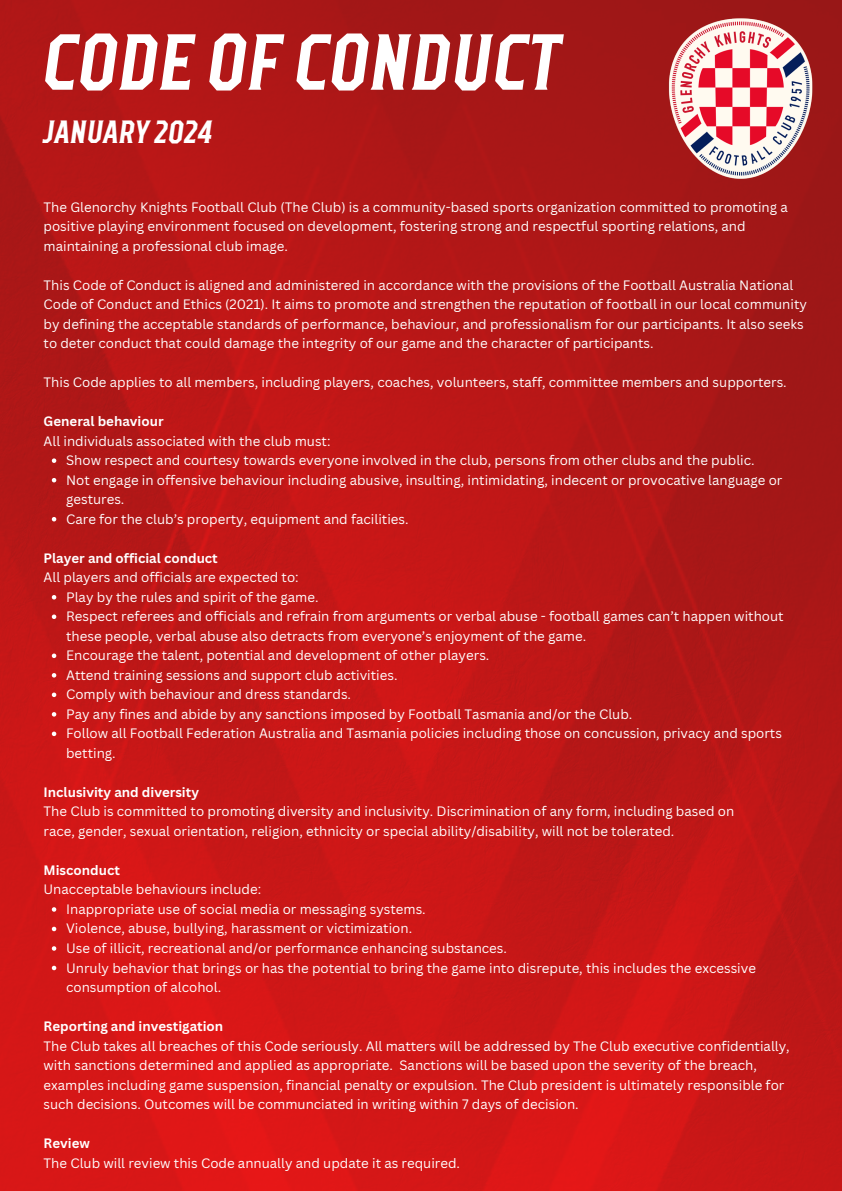
<style>
.page{position:relative;width:842px;height:1191px;background:#fff}
.page>*{position:absolute;margin:0;border:0;box-sizing:border-box;transform-origin:0 0}
.t1{font:italic 700 79.2px "TT Octas";color:#fff}
.t2{font:italic 700 32px "TT Octas";color:#fff}
.t3{font:13.3px/19.5px "Canva Sans";color:#fff}
.t4{font:700 13.3px "Canva Sans";color:#fff}
</style>
<div class="page">
<img style="left:0;top:0;width:842px;height:1190px">
<img style="left:655px;top:10px;width:173px;height:173px">
<svg style="left:52px;top:458px;width:4px;height:5px"></svg>
<svg style="left:52px;top:478px;width:4px;height:4px"></svg>
<svg style="left:52px;top:517px;width:4px;height:4px"></svg>
<svg style="left:52px;top:595px;width:4px;height:4px"></svg>
<svg style="left:52px;top:614px;width:4px;height:5px"></svg>
<svg style="left:52px;top:653px;width:4px;height:5px"></svg>
<svg style="left:52px;top:673px;width:4px;height:4px"></svg>
<svg style="left:52px;top:692px;width:4px;height:5px"></svg>
<svg style="left:52px;top:712px;width:4px;height:4px"></svg>
<svg style="left:52px;top:731px;width:4px;height:5px"></svg>
<svg style="left:52px;top:907px;width:4px;height:4px"></svg>
<svg style="left:52px;top:926px;width:4px;height:5px"></svg>
<svg style="left:52px;top:946px;width:4px;height:4px"></svg>
<svg style="left:52px;top:965px;width:4px;height:5px"></svg>
<p class="t1" style="left:44px;top:14px;width:519px">CODE OF CONDUCT</p>
<p class="t2" style="left:44px;top:113px;width:171px">JANUARY 2024</p>
<p class="t3" style="left:44px;top:196px;width:746px">The Glenorchy Knights Football Club (The Club) is a community-based sports organization committed to promoting a positive playing environment focused on development, fostering strong and respectful sporting relations, and maintaining a professional club image.</p>
<p class="t3" style="left:44px;top:274px;width:765px">This Code of Conduct is aligned and administered in accordance with the provisions of the Football Australia National Code of Conduct and Ethics (2021). It aims to promote and strengthen the reputation of football in our local community by defining the acceptable standards of performance, behaviour, and professionalism for our participants. It also seeks to deter conduct that could damage the integrity of our game and the character of participants.</p>
<p class="t3" style="left:44px;top:372px;width:745px">This Code applies to all members, including players, coaches, volunteers, staff, committee members and supporters.</p>
<p class="t4" style="left:44px;top:412px;width:122px">General behaviour</p>
<p class="t3" style="left:44px;top:430px;width:288px">All individuals associated with the club must:</p>
<p class="t3" style="left:66px;top:450px;width:690px">Show respect and courtesy towards everyone involved in the club, persons from other clubs and the public.</p>
<p class="t3" style="left:66px;top:469px;width:718px">Not engage in offensive behaviour including abusive, insulting, intimidating, indecent or provocative language or gestures.</p>
<p class="t3" style="left:66px;top:508px;width:344px">Care for the club’s property, equipment and facilities.</p>
<p class="t4" style="left:44px;top:548px;width:176px">Player and official conduct</p>
<p class="t3" style="left:44px;top:567px;width:257px">All players and officials are expected to:</p>
<p class="t3" style="left:66px;top:586px;width:254px">Play by the rules and spirit of the game.</p>
<p class="t3" style="left:66px;top:606px;width:719px">Respect referees and officials and refrain from arguments or verbal abuse - football games can’t happen without these people, verbal abuse also detracts from everyone’s enjoyment of the game.</p>
<p class="t3" style="left:66px;top:645px;width:425px">Encourage the talent, potential and development of other players.</p>
<p class="t3" style="left:66px;top:664px;width:333px">Attend training sessions and support club activities.</p>
<p class="t3" style="left:66px;top:684px;width:286px">Comply with behaviour and dress standards.</p>
<p class="t3" style="left:66px;top:703px;width:568px">Pay any fines and abide by any sanctions imposed by Football Tasmania and/or the Club.</p>
<p class="t3" style="left:66px;top:723px;width:717px">Follow all Football Federation Australia and Tasmania policies including those on concussion, privacy and sports betting.</p>
<p class="t4" style="left:44px;top:782px;width:157px">Inclusivity and diversity</p>
<p class="t3" style="left:44px;top:801px;width:692px">The Club is committed to promoting diversity and inclusivity. Discrimination of any form, including based on</p>
<p class="t3" style="left:44px;top:820px;width:632px">race, gender, sexual orientation, religion, ethnicity or special ability/disability, will not be tolerated.</p>
<p class="t4" style="left:44px;top:860px;width:78px">Misconduct</p>
<p class="t3" style="left:44px;top:879px;width:219px">Unacceptable behaviours include:</p>
<p class="t3" style="left:66px;top:898px;width:361px">Inappropriate use of social media or messaging systems.</p>
<p class="t3" style="left:66px;top:918px;width:348px">Violence, abuse, bullying, harassment or victimization.</p>
<p class="t3" style="left:66px;top:937px;width:442px">Use of illicit, recreational and/or performance enhancing substances.</p>
<p class="t3" style="left:66px;top:957px;width:691px">Unruly behavior that brings or has the potential to bring the game into disrepute, this includes the excessive consumption of alcohol.</p>
<p class="t4" style="left:44px;top:1016px;width:181px">Reporting and investigation</p>
<p class="t3" style="left:44px;top:1035px;width:748px">The Club takes all breaches of this Code seriously. All matters will be addressed by The Club executive confidentially, with sanctions determined and applied as appropriate. Sanctions will be based upon the severity of the breach, examples including game suspension, financial penalty or expulsion. The Club president is ultimately responsible for such decisions. Outcomes will be communciated in writing within 7 days of decision.</p>
<p class="t4" style="left:44px;top:1133px;width:48px">Review</p>
<p class="t3" style="left:44px;top:1152px;width:418px">The Club will review this Code annually and update it as required.</p>
</div>
